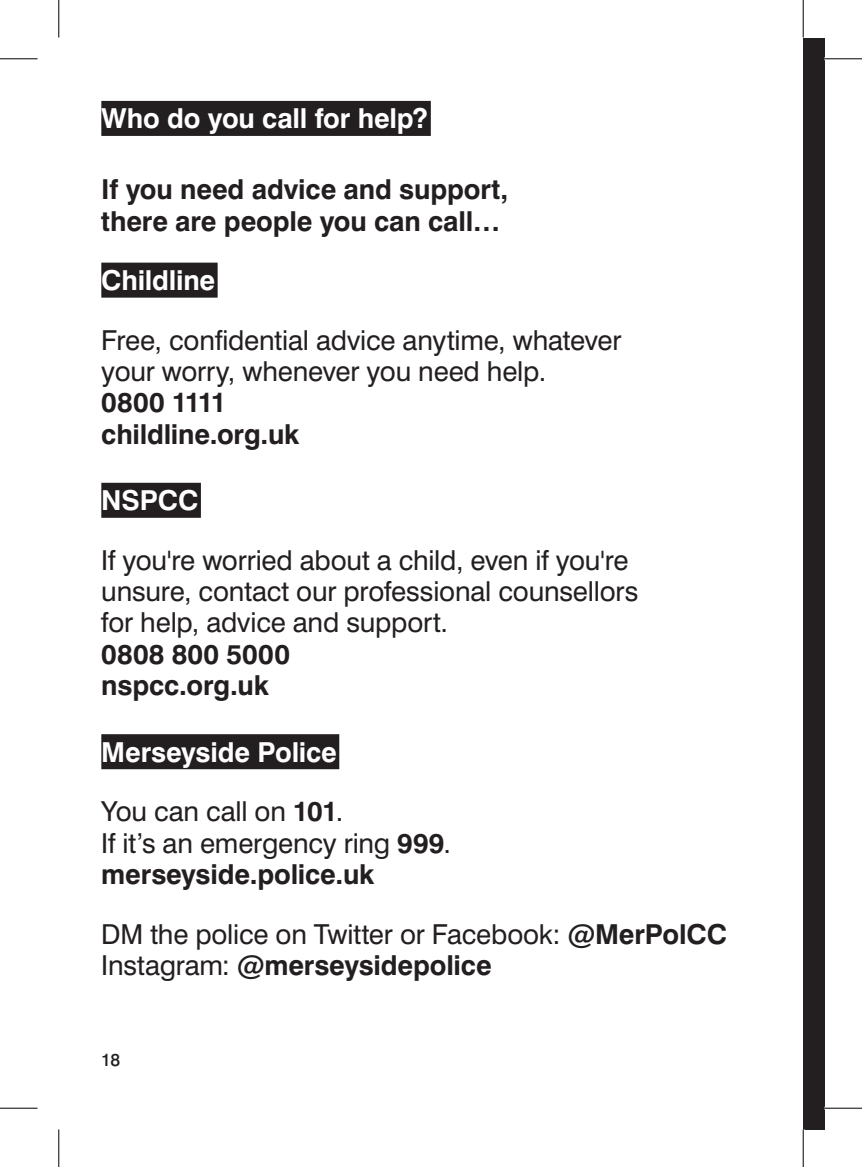
<style>
.page{position:relative;width:862px;height:1167px;background:#fff}
.page>*{position:absolute;margin:0;border:0;box-sizing:border-box;transform-origin:0 0}
.t1{font:27.5px/31.2px "Swiss 721 BT";letter-spacing:-.005em;color:#231f20}
.t2{font:700 27.5px/31.2px "Swiss 721 BT";letter-spacing:-.005em;color:#231f20}
.t3{font:700 27.5px "Swiss 721 BT";letter-spacing:-.01em;color:#fff}
.t4{font:500 17.5px "Swiss 721 BT";color:#231f20}
.s1{font-weight:700}
</style>
<div class="page">
<div style="left:803px;top:38px;width:21px;height:1091px;background:#231f20"></div>
<div style="left:101px;top:101px;width:330px;height:35px;background:#231f20"></div>
<div style="left:101px;top:262px;width:117px;height:35px;background:#231f20"></div>
<div style="left:101px;top:483px;width:100px;height:35px;background:#231f20"></div>
<div style="left:101px;top:734px;width:238px;height:35px;background:#231f20"></div>
<hr style="left:0;top:58px;width:38px;height:1px;background:#000">
<hr style="left:824px;top:58px;width:38px;height:1px;background:#000">
<hr style="left:0;top:1107px;width:38px;height:1px;background:#000">
<hr style="left:824px;top:1107px;width:38px;height:1px;background:#000">
<hr style="left:58px;top:0;width:1px;height:37px;background:#000">
<hr style="left:58px;top:1129px;width:1px;height:37px;background:#000">
<hr style="left:802px;top:0;width:1px;height:37px;background:#000">
<hr style="left:802px;top:1129px;width:1px;height:37px;background:#000">
<p class="t3" style="left:101px;top:102px;width:328px">Who do you call for help?</p>
<p class="t2" style="left:101px;top:173px;width:408px">If you need advice and support, there are people you can call…</p>
<p class="t3" style="left:101px;top:263px;width:115px">Childline</p>
<p class="t1" style="left:101px;top:324px;width:522px">Free, confidential advice anytime, whatever your worry, whenever you need help.<br><span class="s1">0800 1111<br>childline.org.uk</span></p>
<p class="t3" style="left:101px;top:483px;width:99px">NSPCC</p>
<p class="t1" style="left:101px;top:544px;width:538px">If you're worried about a child, even if you're unsure, contact our professional counsellors for help, advice and support.<br><span class="s1">0808 800 5000<br>nspcc.org.uk</span></p>
<p class="t3" style="left:101px;top:735px;width:237px">Merseyside Police</p>
<p class="t1" style="left:101px;top:795px;width:351px">You can call on <span class="s1">101</span>.<br>If it’s an emergency ring <span class="s1">999</span>. <span class="s1">merseyside.police.uk</span></p>
<p class="t1" style="left:101px;top:917px;width:627px">DM the police on Twitter or Facebook: <span class="s1">@MerPolCC<br></span>Instagram: <span class="s1">@merseysidepolice</span></p>
<p class="t4" style="left:101px;top:1048px;width:20px">18</p>
</div>
